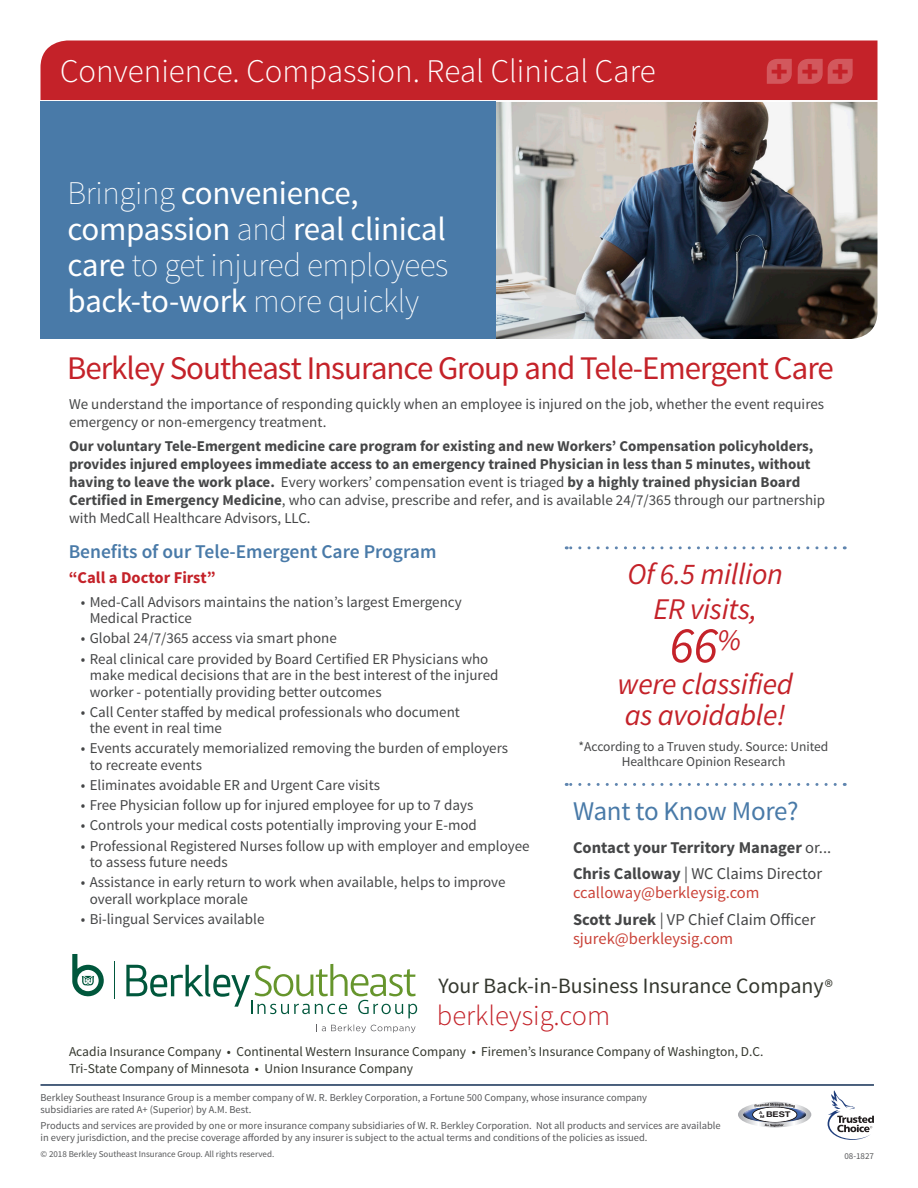
<style>
.page{position:relative;width:918px;height:1188px;background:#fff}
.page>*{position:absolute;margin:0;border:0;box-sizing:border-box;transform-origin:0 0}
.Sub-Head{font:italic 51px "Source Sans Pro";color:#c42229}
.Sub-Head-2{font:33px/36px "Source Sans Pro";letter-spacing:-.01em;color:#fff}
.Product_Title{font:33px "Source Sans Pro";letter-spacing:-.03em;color:#c42229}
.Product_Title-2{font:300 33px "Source Sans Pro";color:#fff}
.Sub-Head_2{font:900 31.5px "Source Sans Pro";color:#c42229}
.Sub-Head-3{font:italic 30px/34.5px "Source Sans Pro";letter-spacing:-.01em;color:#c42229;text-align:center}
.t1{font:300 28.5px "Source Sans Pro";color:#c42229}
.Sub-Head-4{font:27px "Source Sans Pro";letter-spacing:-.01em;color:#497aa8}
.t2{font:21.9px "Source Sans Pro";color:#34372e}
.Sub-Head_2-2{font:600 19.5px "Source Sans Pro";color:#497aa8}
.Know_More{font:16.5px/19.5px "Source Sans Pro";color:#ca4339}
.Know_More-2{font:700 16.5px "Source Sans Pro";color:#454647}
.Body_Text{font:700 16.5px "Source Sans Pro";color:#c42229}
.Body_Text-2{font:15px/16.5px "Source Sans Pro";color:#454647}
.Body_Text-3{font:700 15px/18px "Source Sans Pro";color:#454647}
.t3{font:13.5px/16.5px "Source Sans Pro";color:#34372e}
.Body_Text-4{font:13.5px/15px "Source Sans Pro";color:#454647;text-align:center}
.Body_Text-5{font:10.5px/12px "Source Sans Pro";color:#57585a}
.t4{font:9px "Source Sans Pro";color:#57585a}
.t5{font:700 7.95px "Helvetica Neue";color:#231f20;scale:1.19 1}
.t6{font:700 3.9px "Helvetica Neue";color:#231f20;scale:1.24 1}
.s1{font-weight:200}
.s2{font-weight:400}
.s3{font-weight:700;color:#454647}
.s4{color:#454647}
.s5{font-size:19.05px}
.s6{font-size:3.9px}
</style>
<div class="page">
<div style="left:40px;top:41px;width:838px;height:59px;background:#c42229"></div>
<svg style="left:766px;top:58px;width:87px;height:27px;background:#ce494f"></svg>
<hr style="left:114px;top:962px;width:1px;height:37px;background:#00573c">
<svg style="left:72px;top:954px;width:32px;height:43px"></svg>
<svg style="left:126px;top:964px;width:291px;height:54px"></svg>
<svg style="left:321px;top:1024px;width:95px;height:9px"></svg>
<svg style="left:566px;top:546px;width:269px;height:3px"></svg>
<svg style="left:566px;top:783px;width:269px;height:3px"></svg>
<hr style="left:40px;top:1084px;width:834px;height:2px;background:#112e54">
<svg style="left:828px;top:1091px;width:46px;height:49px"></svg>
<img style="left:496px;top:102px;width:382px;height:237px">
<div style="left:40px;top:102px;width:456px;height:237px;background:#497aa8"></div>
<svg style="left:738px;top:1102px;width:73px;height:25px"></svg>
<p class="Product_Title-2" style="left:60px;top:51px;width:597px">Convenience. Compassion. Real Clinical Care</p>
<p class="Sub-Head-2" style="left:68px;top:175px;width:382px"><span class="s1">Bringing</span> convenience, compassion <span class="s1">and</span> real clinical care <span class="s1">to get injured employees </span>back-to-work <span class="s1">more quickly</span></p>
<p class="Sub-Head_2" style="left:771px;top:51px;width:80px">+++</p>
<p class="Product_Title" style="left:67px;top:347px;width:768px">Berkley Southeast Insurance Group and Tele-Emergent Care</p>
<p class="Body_Text-2" style="left:69px;top:395px;width:757px;line-height:18px">We understand the importance of responding quickly when an employee is injured on the job, whether the event requires emergency or non-emergency treatment.</p>
<p class="Body_Text-3" style="left:69px;top:438px;width:758px">Our voluntary Tele-Emergent medicine care program for existing and new Workers’ Compensation policyholders, provides injured employees immediate access to an emergency trained Physician in less than 5 minutes, without having to leave the work place. <span class="s2">Every workers’ compensation event is triaged</span> by a highly trained physician Board Certified in Emergency Medicine<span class="s2">, who can advise, prescribe and refer, and is available 24/7/365 through our partnership with MedCall Healthcare Advisors, LLC.</span></p>
<p class="Sub-Head_2-2" style="left:69px;top:539px;width:369px">Benefits of our Tele-Emergent Care Program</p>
<p class="Body_Text" style="left:69px;top:567px;width:149px">“Call a Doctor First”</p>
<p class="Body_Text-2" style="left:90px;top:594px;width:374px;text-indent:-9px">• Med-Call Advisors maintains the nation’s largest Emergency<br>Medical Practice</p>
<p class="Body_Text-2" style="left:81px;top:630px;width:258px">• Global 24/7/365 access via smart phone</p>
<p class="Body_Text-2" style="left:90px;top:651px;width:410px;text-indent:-9px">• Real clinical care provided by Board Certified ER Physicians who make medical decisions that are in the best interest of the injured worker - potentially providing better outcomes</p>
<p class="Body_Text-2" style="left:90px;top:704px;width:372px;text-indent:-9px">• Call Center staffed by medical professionals who document the event in real time</p>
<p class="Body_Text-2" style="left:90px;top:740px;width:420px;text-indent:-9px">• Events accurately memorialized removing the burden of employers to recreate events</p>
<p class="Body_Text-2" style="left:81px;top:777px;width:301px">• Eliminates avoidable ER and Urgent Care visits</p>
<p class="Body_Text-2" style="left:81px;top:797px;width:394px">• Free Physician follow up for injured employee for up to 7 days</p>
<p class="Body_Text-2" style="left:81px;top:817px;width:398px">• Controls your medical costs potentially improving your E-mod</p>
<p class="Body_Text-2" style="left:90px;top:838px;width:441px;text-indent:-9px">• Professional Registered Nurses follow up with employer and employee to assess future needs</p>
<p class="Body_Text-2" style="left:90px;top:874px;width:417px;text-indent:-9px">• Assistance in early return to work when available, helps to improve overall workplace morale</p>
<p class="Body_Text-2" style="left:81px;top:911px;width:185px">• Bi-lingual Services available</p>
<p class="Sub-Head-3" style="left:628px;top:557px;width:157px">Of 6.5 million<br>ER visits,</p>
<p class="Sub-Head" style="left:669px;top:614px;width:73px">66<sup>%</sup></p>
<p class="Sub-Head-3" style="left:618px;top:668px;width:177px;line-height:31.5px;text-align:left">were classified as avoidable!</p>
<p class="Body_Text-4" style="left:579px;top:739px;width:251px">*According to a Truven study. Source: United<br>Healthcare Opinion Research</p>
<p class="Sub-Head-4" style="left:573px;top:794px;width:227px">Want to Know More?</p>
<p class="Know_More-2" style="left:573px;top:837px;width:260px">Contact your Territory Manager <span class="s2">or...</span></p>
<p class="Know_More" style="left:573px;top:864px;width:251px"><span class="s3">Chris Calloway</span> <span class="s4">| WC Claims Director </span>ccalloway@berkleysig.com</p>
<p class="Know_More" style="left:573px;top:910px;width:244px"><span class="s3">Scott Jurek</span> <span class="s4">| VP Chief Claim Officer </span>sjurek@berkleysig.com</p>
<p class="t2" style="left:438px;top:972px;width:396px">Your Back-in-Business Insurance Company<span class="s5">®</span></p>
<p class="t1" style="left:437px;top:998px;width:175px">berkleysig.com</p>
<p class="t3" style="left:69px;top:1044px;width:696px">Acadia Insurance Company • Continental Western Insurance Company • Firemen’s Insurance Company of Washington, D.C.<br>Tri-State Company of Minnesota • Union Insurance Company</p>
<p class="Body_Text-5" style="left:40px;top:1092px;width:608px">Berkley Southeast Insurance Group is a member company of W. R. Berkley Corporation, a Fortune 500 Company, whose insurance company subsidiaries are rated A+ (Superior) by A.M. Best.</p>
<p class="Body_Text-5" style="left:40px;top:1119px;width:682px">Products and services are provided by one or more insurance company subsidiaries of W. R. Berkley Corporation. Not all products and services are available in every jurisdiction, and the precise coverage afforded by any insurer is subject to the actual terms and conditions of the policies as issued.</p>
<p class="t5" style="left:760px;top:1110px;width:27px"><span class="s6">M</span> BEST</p>
<p class="t6" style="left:759px;top:1111px;width:4px">A</p>
<p class="t4" style="left:40px;top:1149px;width:235px">© 2018 Berkley Southeast Insurance Group. All rights reserved.</p>
<p class="t4" style="left:844px;top:1150px;width:31px">08-1827</p>
</div>
